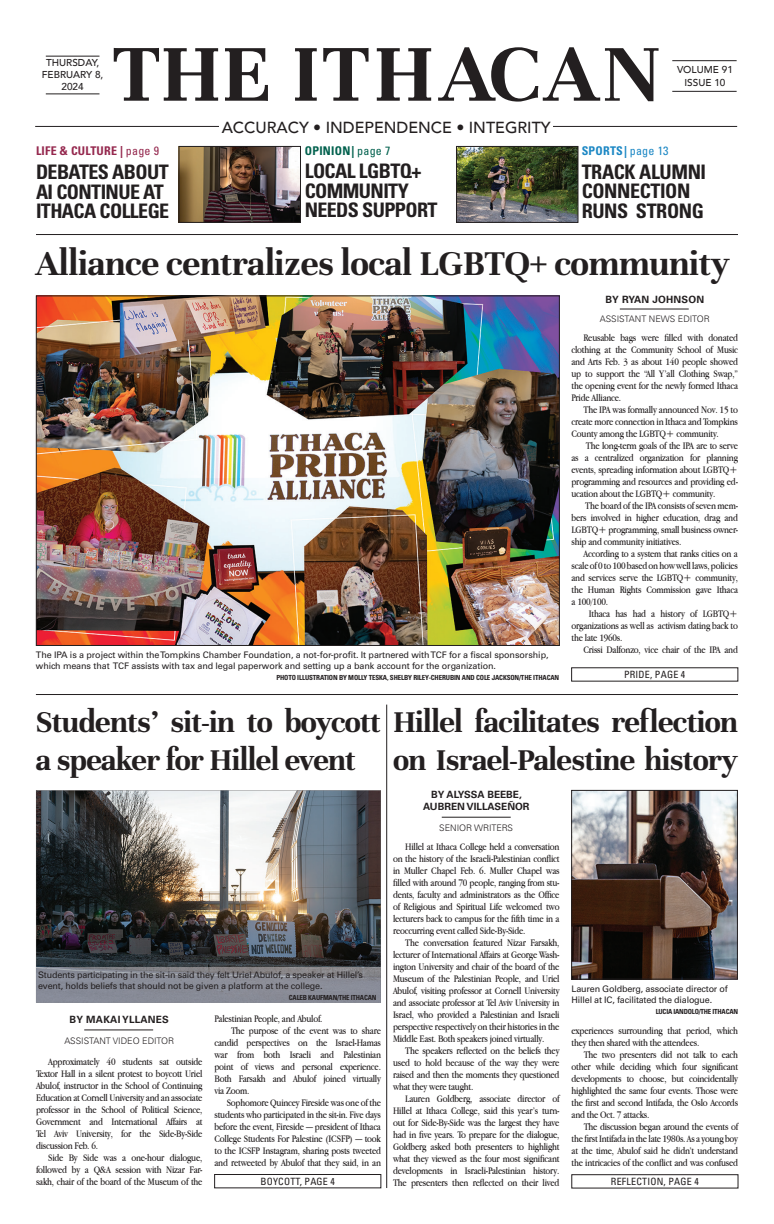
<style>
.page{position:relative;width:774px;height:1224px;background:#fff}
.page>*{position:absolute;margin:0;border:0;box-sizing:border-box;transform-origin:0 0}
.t1{font:700 88px "Unna";letter-spacing:.03em;color:#231f20}
.t2{font:700 38px "Unna";letter-spacing:-.01em;color:#231f20}
.t3{font:700 33px/38px "Unna";letter-spacing:-.02em;color:#231f20;text-align:right}
.t4{font:700 condensed 20px/19.6px "Univers";letter-spacing:-.03em;color:#231f20}
.t5{font:500 16px "Avenir";color:#231f20}
.t6{font:700 condensed 12px "Univers";letter-spacing:.02em;color:#95284e}
.t7{font:700 condensed 12px "Univers";letter-spacing:.02em;color:#02614e}
.t8{font:700 condensed 12px "Univers";letter-spacing:.02em;color:#1b87c4}
.t9{font:10.5px/12px "Apple Garamond";letter-spacing:-.02em;color:#231f20;text-align:justify}
.t10{font:condensed 10px "Univers";letter-spacing:.02em;color:#231f20}
.t11{font:500 10px/12px "Avenir";color:#231f20;text-align:center}
.t12{font:700 10px/12px "Univers";color:#231f20;text-align:center}
.t13{font:700 10px "Univers";letter-spacing:.02em;color:#231f20}
.t14{font:9px/11px "Univers";letter-spacing:-.02em;color:#231f20}
.t15{font:300 9px "Univers";color:#231f20}
.t16{font:700 condensed 7px "Univers";letter-spacing:-.02em;color:#231f20}
.s1{font-weight:400}
</style>
<div class="page">
<hr style="left:46px;top:56px;width:53px;height:1px;background:#231f20">
<hr style="left:46px;top:94px;width:53px;height:1px;background:#231f20">
<hr style="left:672px;top:60px;width:65px;height:1px;background:#231f20">
<hr style="left:672px;top:91px;width:65px;height:1px;background:#231f20">
<hr style="left:35px;top:126px;width:702px;height:1px;background:#231f20">
<div style="left:219px;top:117px;width:334px;height:16px;background:#fff"></div>
<img style="left:458px;top:148px;width:118px;height:73px">
<div style="left:456px;top:146px;width:122px;height:77px;border:1px solid #231f20"></div>
<img style="left:181px;top:148px;width:118px;height:73px">
<div style="left:179px;top:146px;width:122px;height:77px;border:1px solid #231f20"></div>
<img style="left:38px;top:298px;width:520px;height:346px">
<hr style="left:386px;top:705px;width:1px;height:483px;background:#231f20">
<hr style="left:36px;top:234px;width:702px;height:1px;background:#231f20">
<hr style="left:36px;top:694px;width:702px;height:1px;background:#231f20">
<hr style="left:620px;top:309px;width:69px;height:1px;background:#231f20">
<hr style="left:442px;top:817px;width:69px;height:1px;background:#231f20">
<div style="left:214px;top:1174px;width:167px;height:14px;border:1px solid #231f20"></div>
<img style="left:574px;top:792px;width:162px;height:185px">
<div style="left:572px;top:790px;width:166px;height:189px;border:1px solid #231f20"></div>
<hr style="left:84px;top:1030px;width:69px;height:1px;background:#231f20">
<img style="left:36px;top:790px;width:345px;height:178px">
<svg style="left:36px;top:968px;width:345px;height:35px;background:#888a94"></svg>
<h1 class="t1" style="left:112px;top:11px;width:551px">THE ITHACAN</h1>
<p class="t11" style="left:42px;top:56px;width:63px">THURSDAY,<br>FEBRUARY 8,<br>2024</p>
<p class="t11" style="left:677px;top:63px;width:57px;line-height:12.4px">VOLUME 91<br>ISSUE 10</p>
<h3 class="t5" style="left:222px;top:114px;width:330px">ACCURACY • INDEPENDENCE • INTEGRITY</h3>
<p class="t6" style="left:36px;top:143px;width:125px">LIFE &amp; CULTURE | <span class="s1">page 9</span></p>
<p class="t7" style="left:305px;top:144px;width:87px">OPINION | <span class="s1">page 7</span></p>
<p class="t8" style="left:582px;top:143px;width:88px">SPORTS | <span class="s1">page 13</span></p>
<h3 class="t4" style="left:36px;top:162px;width:135px">DEBATES ABOUT<br>AI CONTINUE AT<br>ITHACA COLLEGE</h3>
<h3 class="t4" style="left:305px;top:161px;width:134px">LOCAL LGBTQ+<br>COMMUNITY<br>NEEDS SUPPORT</h3>
<h3 class="t4" style="left:582px;top:162px;width:126px">TRACK ALUMNI<br>CONNECTION<br>RUNS STRONG</h3>
<h2 class="t2" style="left:36px;top:236px;width:695px">Alliance centralizes local LGBTQ+ community</h2>
<p class="t14" style="left:36px;top:650px;width:514px">The IPA is a project within the Tompkins Chamber Foundation, a not-for-profit. It partnered with TCF for a fiscal sponsorship, which means that TCF assists with tax and legal paperwork and setting up a bank account for the organization.</p>
<p class="t16" style="left:276px;top:674px;width:284px">PHOTO ILLUSTRATION BY MOLLY TESKA, SHELBY RILEY-CHERUBIN AND COLE JACKSON/THE ITHACAN</p>
<p class="t13" style="left:605px;top:294px;width:100px">BY RYAN JOHNSON</p>
<p class="t15" style="left:600px;top:313px;width:111px">ASSISTANT NEWS EDITOR</p>
<p class="t9" style="left:571px;top:332px;width:168px;text-indent:12px">Reusable bags were filled with donated clothing at the Community School of Music and Arts Feb. 3 as about 140 people showed up to support the “All Y’all Clothing Swap,” the opening event for the newly formed Ithaca Pride Alliance.</p>
<p class="t9" style="left:571px;top:404px;width:168px;text-indent:12px">The IPA was formally announced Nov. 15 to create more connection in Ithaca and Tompkins County among the LGBTQ+ community.</p>
<p class="t9" style="left:571px;top:440px;width:168px;text-indent:15px">The long-term goals of the IPA are to serve as a centralized organization for planning events, spreading information about LGBTQ+ programming and resources and providing ed&shy;ucation about the LGBTQ+ community.</p>
<p class="t9" style="left:571px;top:500px;width:168px;text-indent:14px">The board of the IPA consists of seven mem&shy;bers involved in higher education, drag and LGBTQ+ programming, small business owner&shy;ship and community initiatives.</p>
<p class="t9" style="left:571px;top:548px;width:168px;text-indent:12px">According to a system that ranks cities on a scale of 0 to 100 based on how well laws, policies and services serve the LGBTQ+ community, the Human Rights Commission gave Ithaca a 100/100.</p>
<p class="t9" style="left:571px;top:608px;width:168px;text-indent:17px">Ithaca has had a history of LGBTQ+ organizations as well as activism dating back to the late 1960s.</p>
<p class="t9" style="left:584px;top:644px;width:156px">Crissi Dalfonzo, vice chair of the IPA and</p>
<p class="t10" style="left:624px;top:668px;width:63px">PRIDE, PAGE 4</p>
<h3 class="t3" style="left:36px;top:701px;width:704px">Students’ sit-in to boycott Hillel facilitates reflection on Israel-Palestine history</h3>
<h3 class="t3" style="left:36px;top:739px;width:322px">a speaker for Hillel event</h3>
<p class="t12" style="left:423px;top:788px;width:108px">BY ALYSSA BEEBE,<br>AUBREN VILLASEÑOR</p>
<p class="t15" style="left:439px;top:822px;width:75px">SENIOR WRITERS</p>
<p class="t9" style="left:393px;top:840px;width:168px;text-indent:12px">Hillel at Ithaca College held a conversation on the history of the Israeli-Palestinian conflict in Muller Chapel Feb. 6. Muller Chapel was filled with around 70 people, ranging from stu&shy;dents, faculty and administrators as the Office of Religious and Spiritual Life welcomed two lecturers back to campus for the fifth time in a reoccurring event called Side-By-Side.</p>
<p class="t9" style="left:393px;top:936px;width:168px;text-indent:12px">The conversation featured Nizar Farsakh, lecturer of International Affairs at George Wash&shy;ington University and chair of the board of the Museum of the Palestinian People, and Uriel Abulof, visiting professor at Cornell University and associate professor at Tel Aviv University in Israel, who provided a Palestinian and Israeli perspective respectively on their histories in the Middle East. Both speakers joined virtually.</p>
<p class="t9" style="left:393px;top:1044px;width:168px;text-indent:12px">The speakers reflected on the beliefs they used to hold because of the way they were raised and then the moments they questioned what they were taught.</p>
<p class="t9" style="left:393px;top:1092px;width:168px;text-indent:12px">Lauren Goldberg, associate director of Hillel at Ithaca College, said this year’s turn&shy;out for Side-By-Side was the largest they have had in five years. To prepare for the dialogue, Goldberg asked both presenters to highlight what they viewed as the four most significant developments in Israeli-Palestinian history.<br>The presenters then reflected on their lived</p>
<p class="t14" style="left:38px;top:969px;width:326px">Students participating in the sit-in said they felt Uriel Abulof, a speaker at Hillel’s event, holds beliefs that should not be given a platform at the college.</p>
<p class="t16" style="left:289px;top:993px;width:89px">CALEB KAUFMAN/THE ITHACAN</p>
<p class="t14" style="left:572px;top:983px;width:158px">Lauren Goldberg, associate director of<br>Hillel at IC, facilitated the dialogue.</p>
<p class="t16" style="left:656px;top:1007px;width:84px">LUCIA IANDOLO/THE ITHACAN</p>
<p class="t9" style="left:215px;top:1012px;width:109px">Palestinian People, and Abulof.</p>
<p class="t9" style="left:231px;top:1024px;width:151px">The purpose of the event was to share</p>
<p class="t9" style="left:215px;top:1036px;width:168px">candid perspectives on the Israel-Hamas</p>
<p class="t9" style="left:215px;top:1048px;width:168px">war from both Israeli and Palestinian</p>
<p class="t9" style="left:215px;top:1060px;width:168px">point of views and personal experience.</p>
<p class="t9" style="left:215px;top:1072px;width:168px">Both Farsakh and Abulof joined virtually</p>
<p class="t9" style="left:215px;top:1084px;width:37px">via Zoom.</p>
<p class="t9" style="left:227px;top:1096px;width:156px">Sophomore Quincey Fireside was one of the</p>
<p class="t9" style="left:215px;top:1108px;width:168px">students who participated in the sit-in. Five days</p>
<p class="t9" style="left:215px;top:1120px;width:168px">before the event, Fireside — president of Ithaca</p>
<p class="t9" style="left:215px;top:1132px;width:168px">College Students For Palestine (ICSFP) — took</p>
<p class="t9" style="left:215px;top:1144px;width:168px">to the ICSFP Instagram, sharing posts tweeted</p>
<p class="t9" style="left:215px;top:1156px;width:168px">and retweeted by Abulof that they said, in an</p>
<p class="t13" style="left:70px;top:1013px;width:101px">BY MAKAI YLLANES</p>
<p class="t15" style="left:64px;top:1036px;width:111px">ASSISTANT VIDEO EDITOR</p>
<p class="t9" style="left:572px;top:1025px;width:168px">experiences surrounding that period, which they then shared with the attendees.</p>
<p class="t9" style="left:572px;top:1049px;width:168px;text-indent:12px">The two presenters did not talk to each other while deciding which four significant developments to choose, but coincidentally highlighted the same four events. Those were the first and second Intifada, the Oslo Accords and the Oct. 7 attacks.</p>
<p class="t9" style="left:572px;top:1121px;width:168px;text-indent:12px">The discussion began around the events of the first Intifada in the late 1980s. As a young boy at the time, Abulof said he didn’t understand the intricacies of the conflict and was confused</p>
<p class="t9" style="left:36px;top:1055px;width:168px;text-indent:12px">Approximately 40 students sat outside Textor Hall in a silent protest to boycott Uriel Abulof, instructor in the School of Continuing Education at Cornell University and an associate professor in the School of Political Science, Government and International Affairs at Tel Aviv University, for the Side-By-Side discussion Feb. 6.</p>
<p class="t9" style="left:36px;top:1151px;width:168px;text-indent:12px">Side By Side was a one-hour dialogue, followed by a Q&amp;A session with Nizar Far&shy;sakh, chair of the board of the Museum of the</p>
<p class="t10" style="left:260px;top:1175px;width:76px">BOYCOTT, PAGE 4</p>
<p class="t10" style="left:611px;top:1175px;width:89px">REFLECTION, PAGE 4</p>
</div>
